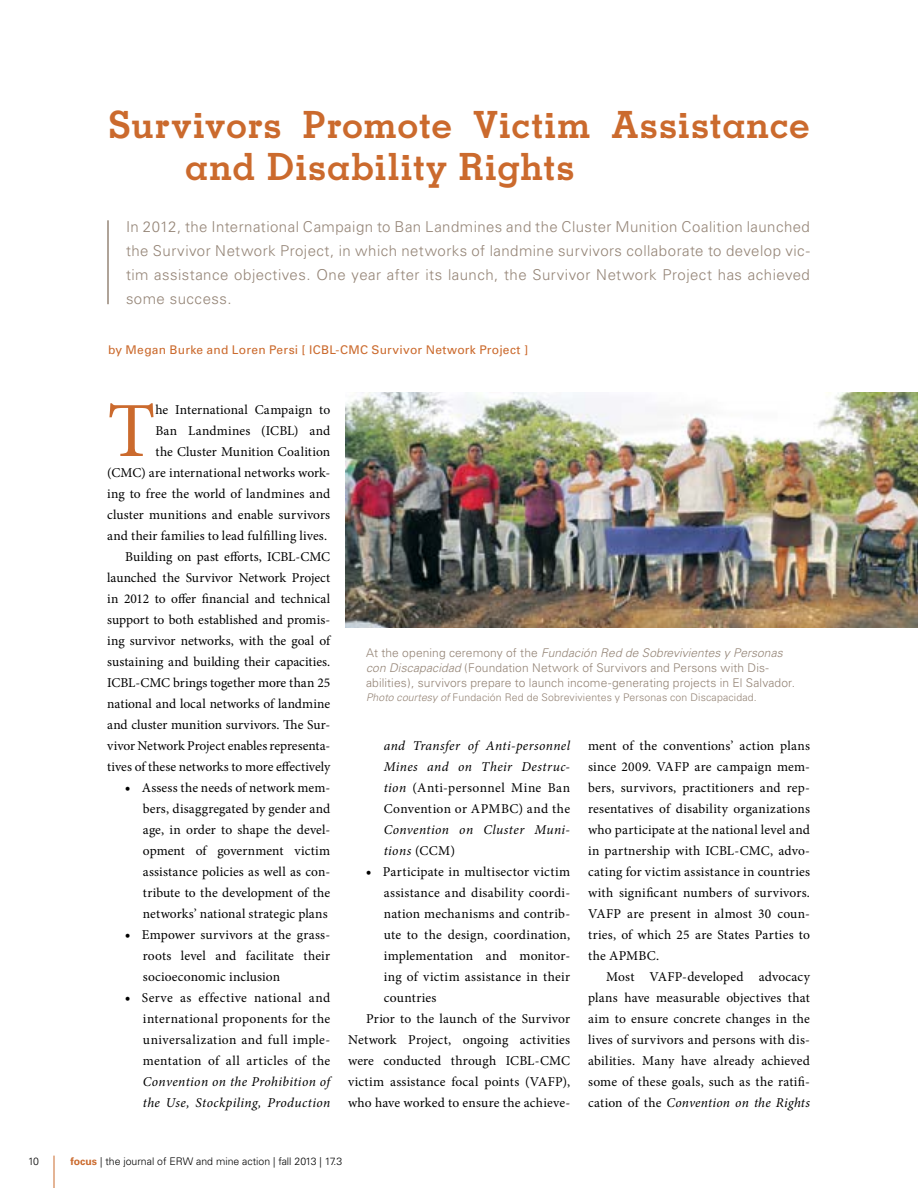
<style>
.page{position:relative;width:918px;height:1188px;background:#fff}
.page>*{position:absolute;margin:0;border:0;box-sizing:border-box;transform-origin:0 0}
.BODY_new{font:78.15px "Minion Pro";color:#cb6a2d}
.BODY_new-2{font:700 37.5px/42px "Memphis";letter-spacing:.015em;color:#cb6a2d}
.intro_paragraph{font:300 15px/24px "Univers";letter-spacing:.03em;color:#958577;text-align:justify}
.BODY_new-3{font:13.5px/21px "Minion Pro";letter-spacing:.01em;color:#000;text-align:justify}
.bullets{font:13.5px/21px "Minion Pro";letter-spacing:.015em;color:#000;text-align:justify}
.t1{font:italic 13.5px/21px "Minion Pro";letter-spacing:.03em;color:#000;text-align:justify}
.bullets-2{font:300 12px/15px "Univers";letter-spacing:.01em;color:#958577}
.BODY_new-4{font:12px "Univers";letter-spacing:.02em;color:#cb6a2d}
.bullets-3{font:300 10.5px "Univers";letter-spacing:.015em;color:#958577}
.t2{font:300 10.5px "Univers";color:#000}
.s1{font-size:15px}
.s2{font-style:italic}
.s3{font-style:normal}
.s4{font-weight:700;color:#cb6a2d}
</style>
<div class="page">
<hr style="left:54px;top:1156px;width:1px;height:32px;background:#cb6a2d">
<hr style="left:107px;top:220px;width:2px;height:84px;background:#958577">
<img style="left:346px;top:392px;width:572px;height:236px">
<p class="BODY_new-2" style="left:185px;top:103px;width:626px;text-indent:-77px">Survivors Promote Victim Assistance and Disability Rights</p>
<p class="intro_paragraph" style="left:126px;top:215px;width:685px">In 2012, the International Campaign to Ban Landmines and the Cluster Munition Coalition launched the Survivor Network Project, in which networks of landmine survivors collaborate to develop vic&shy;tim assistance objectives. One year after its launch, the Survivor Network Project has achieved some success.</p>
<p class="BODY_new-4" style="left:108px;top:343px;width:422px">by Megan Burke and Loren Persi [ ICBL-CMC Survivor Network Project ]</p>
<p class="BODY_new" style="left:107px;top:379px;width:50px">T</p>
<p class="BODY_new-3" style="left:107px;top:399px;width:225px;text-align:right">he International Campaign to<br>Ban Landmines (ICBL) and<br>the Cluster Munition Coalition<br>(CMC) are international networks work&shy;ing to free the world of landmines and cluster munitions and enable survivors and their families to lead fulfilling lives.</p>
<p class="BODY_new-3" style="left:107px;top:546px;width:225px;text-indent:18px">Building on past efforts, ICBL-CMC launched the Survivor Network Project in 2012 to offer financial and technical support to both established and promis&shy;ing survivor networks, with the goal of sustaining and building their capacities.<br>ICBL-CMC brings together more than 25 national and local networks of landmine and cluster munition survivors. The Sur&shy;vivor Network Project enables representa&shy;tives of these networks to more effectively</p>
<p class="BODY_new-3" style="left:143px;top:777px;width:189px;text-indent:-18px"><span class="s1">•</span> Assess the needs of network mem&shy;bers, disaggregated by gender and age, in order to shape the devel&shy;opment of government victim assistance policies as well as con&shy;tribute to the development of the networks’ national strategic plans</p>
<p class="BODY_new-3" style="left:143px;top:924px;width:189px;text-indent:-18px"><span class="s1">•</span> Empower survivors at the grass&shy;roots level and facilitate their socioeconomic inclusion</p>
<p class="BODY_new-3" style="left:143px;top:987px;width:189px;text-indent:-18px"><span class="s1">•</span> Serve as effective national and international proponents for the universalization and full imple&shy;mentation of all articles of the <span class="s2">Convention on the Prohibition of the Use, Stockpiling, Production</span></p>
<p class="bullets-2" style="left:366px;top:645px;width:430px">At the opening ceremony of the <span class="s2">Fundación Red de Sobrevivientes y Personas con Discapacidad</span> (Foundation Network of Survivors and Persons with Dis&shy;abilities), survivors prepare to launch income-generating projects in El Salvador.</p>
<p class="bullets-3" style="left:366px;top:691px;width:392px"><span class="s2">Photo courtesy of</span> Fundación Red de Sobrevivientes y Personas con Discapacidad.</p>
<p class="bullets" style="left:588px;top:735px;width:223px">ment of the conventions’ action plans since 2009. VAFP are campaign mem&shy;bers, survivors, practitioners and rep&shy;resentatives of disability organizations who participate at the national level and in partnership with ICBL-CMC, advo&shy;cating for victim assistance in countries with significant numbers of survivors.<br>VAFP are present in almost 30 coun&shy;tries, of which 25 are States Parties to the APMBC.</p>
<p class="bullets" style="left:588px;top:966px;width:223px;text-indent:18px">Most VAFP-developed advocacy plans have measurable objectives that aim to ensure concrete changes in the lives of survivors and persons with dis&shy;abilities. Many have already achieved some of these goals, such as the ratifi&shy;cation of the <span class="s2">Convention on the Rights</span></p>
<p class="t1" style="left:384px;top:735px;width:188px">and Transfer of Anti-personnel Mines and on Their Destruc&shy;tion <span class="s3">(Anti-personnel Mine Ban Convention or APMBC) and the </span>Convention on Cluster Muni&shy;tions <span class="s3">(CCM)</span></p>
<p class="BODY_new-3" style="left:384px;top:861px;width:188px;text-indent:-18px"><span class="s1">•</span> Participate in multisector victim assistance and disability coordi&shy;nation mechanisms and contrib&shy;ute to the design, coordination, implementation and monitor&shy;ing of victim assistance in their countries</p>
<p class="bullets" style="left:348px;top:1008px;width:224px;text-indent:18px">Prior to the launch of the Survivor Network Project, ongoing activities were conducted through ICBL-CMC victim assistance focal points (VAFP), who have worked to ensure the achieve-</p>
<p class="t2" style="left:28px;top:1154px;width:12px">10</p>
<p class="t2" style="left:71px;top:1154px;width:273px"><span class="s4">focus</span> | the journal of ERW and mine action | fall 2013 | 17.3</p>
</div>
